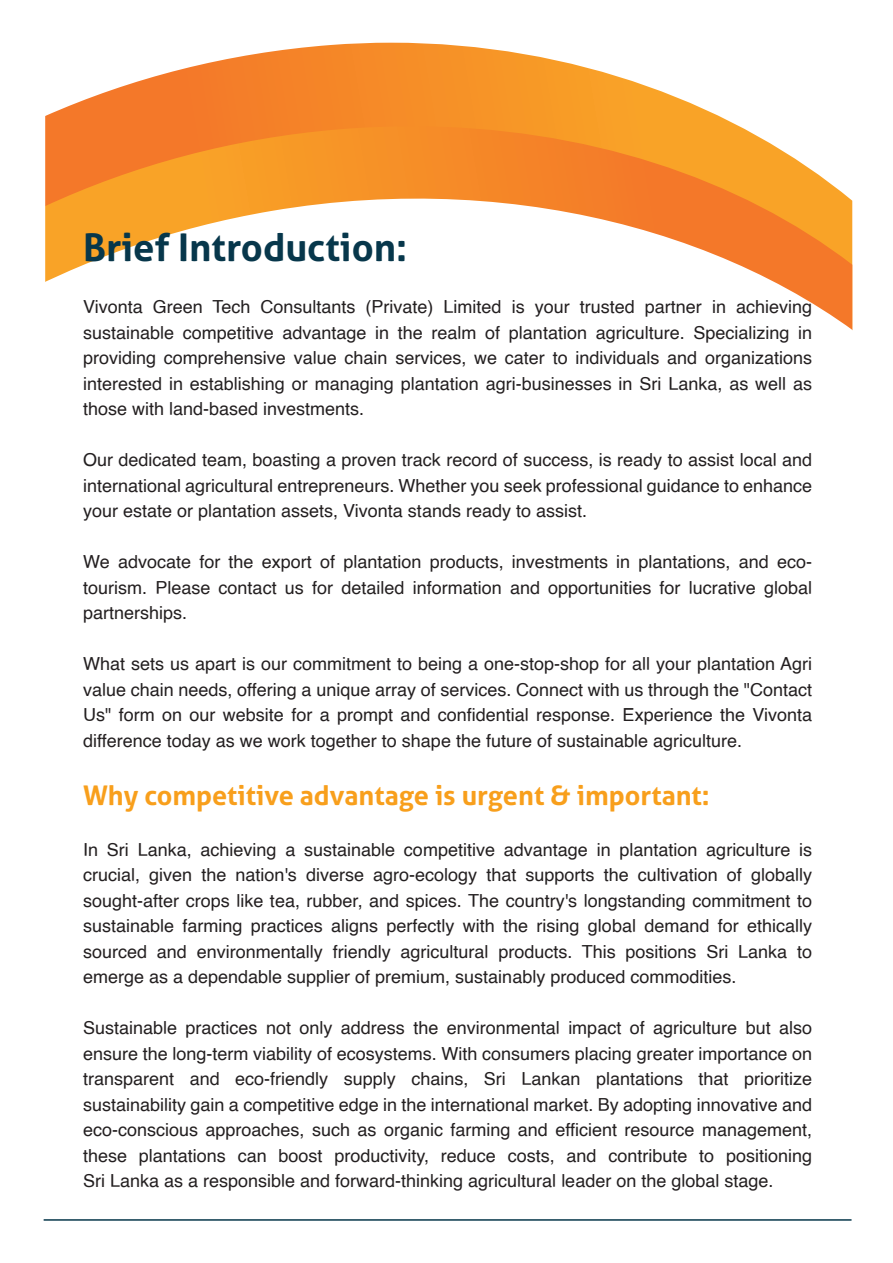
<style>
.page{position:relative;width:893px;height:1263px;background:#fff}
.page>*{position:absolute;margin:0;border:0;box-sizing:border-box;transform-origin:0 0}
.t1{font:700 38.1px "Aller";color:#07374b}
.t2{font:700 27px "Aller";color:#f89f1c}
.t3{font:18px/25.5px "Helvetica";color:#231f20;text-align:justify}
</style>
<div class="page">
<hr style="left:44px;top:1219px;width:807px;height:2px;background:#07374b">
<svg style="left:45px;top:42px;width:807px;height:288px"></svg>
<h1 class="t1" style="left:83px;top:224px;width:326px">Brief Introduction:</h1>
<p class="t3" style="left:83px;top:295px;width:730px">Vivonta Green Tech Consultants (Private) Limited is your trusted partner in achieving sustainable competitive advantage in the realm of plantation agriculture. Specializing in providing comprehensive value chain services, we cater to individuals and organizations interested in establishing or managing plantation agri-businesses in Sri Lanka, as well as those with land-based investments.</p>
<p class="t3" style="left:83px;top:448px;width:731px">Our dedicated team, boasting a proven track record of success, is ready to assist local and international agricultural entrepreneurs. Whether you seek professional guidance to enhance your estate or plantation assets, Vivonta stands ready to assist.</p>
<p class="t3" style="left:83px;top:550px;width:730px">We advocate for the export of plantation products, investments in plantations, and eco&shy;tourism. Please contact us for detailed information and opportunities for lucrative global partnerships.</p>
<p class="t3" style="left:83px;top:652px;width:730px">What sets us apart is our commitment to being a one-stop-shop for all your plantation Agri value chain needs, offering a unique array of services. Connect with us through the "Contact Us" form on our website for a prompt and confidential response. Experience the Vivonta difference today as we work together to shape the future of sustainable agriculture.</p>
<h2 class="t2" style="left:83px;top:778px;width:628px">Why competitive advantage is urgent &amp; important:</h2>
<p class="t3" style="left:83px;top:837px;width:730px">In Sri Lanka, achieving a sustainable competitive advantage in plantation agriculture is crucial, given the nation's diverse agro-ecology that supports the cultivation of globally sought-after crops like tea, rubber, and spices. The country's longstanding commitment to sustainable farming practices aligns perfectly with the rising global demand for ethically sourced and environmentally friendly agricultural products. This positions Sri Lanka to emerge as a dependable supplier of premium, sustainably produced commodities.</p>
<p class="t3" style="left:83px;top:1016px;width:730px">Sustainable practices not only address the environmental impact of agriculture but also ensure the long-term viability of ecosystems. With consumers placing greater importance on transparent and eco-friendly supply chains, Sri Lankan plantations that prioritize sustainability gain a competitive edge in the international market. By adopting innovative and eco-conscious approaches, such as organic farming and efficient resource management, these plantations can boost productivity, reduce costs, and contribute to positioning Sri Lanka as a responsible and forward-thinking agricultural leader on the global stage.</p>
</div>
